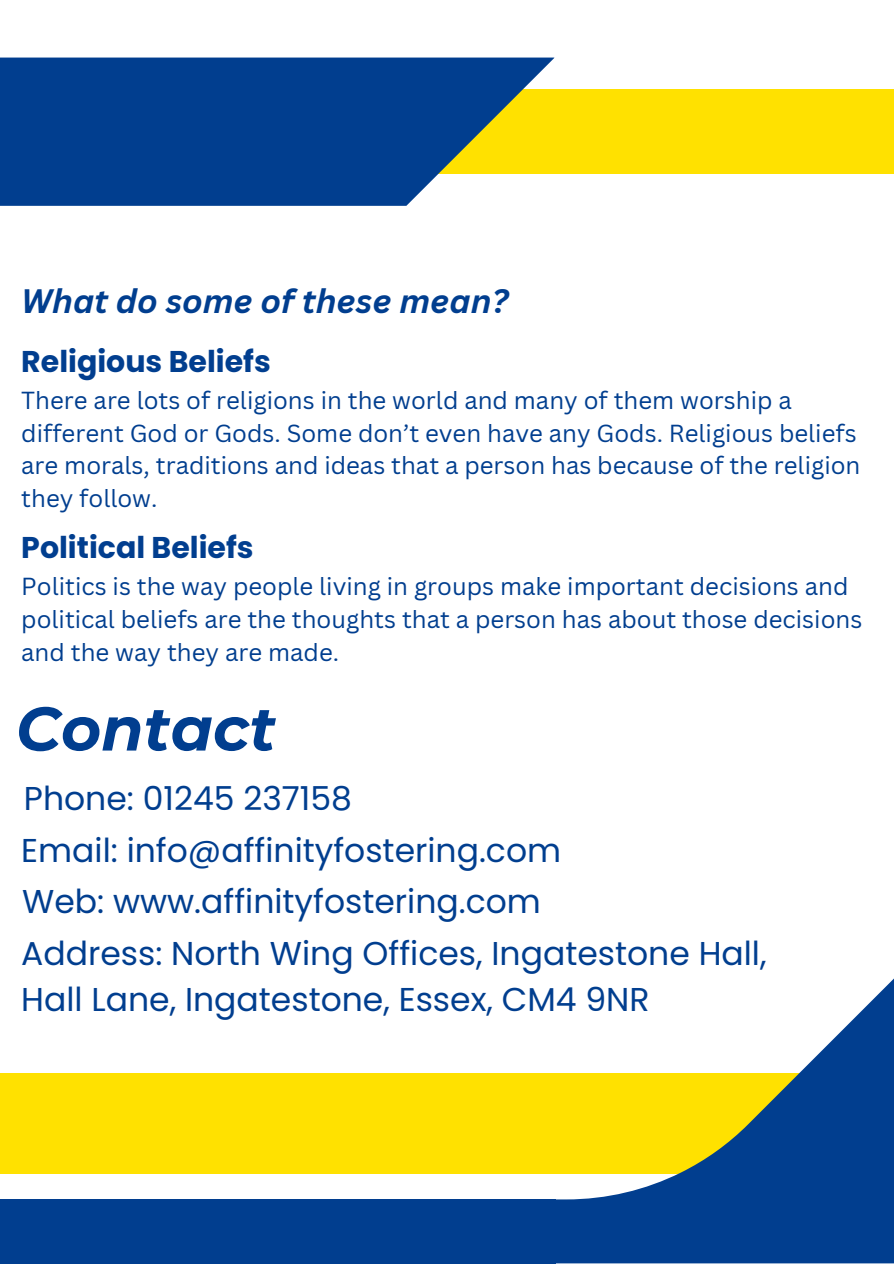
<style>
.page{position:relative;width:894px;height:1264px;background:#fff}
.page>*{position:absolute;margin:0;border:0;box-sizing:border-box;transform-origin:0 0}
.t1{font:italic 700 61.5px "Montserrat";color:#013e8f}
.t2{font:33px/46.2px "Poppins";color:#013e8f}
.t3{font:italic 700 33px "Canva Sans";color:#013e8f}
.t4{font:700 30px "Poppins";color:#013e8f}
.t5{font:24px/32.7px "Canva Sans";color:#013e8f}
</style>
<div class="page">
<div style="left:278px;top:89px;width:615px;height:85px;background:#ffe100"></div>
<svg style="left:0;top:58px;width:554px;height:148px;fill:#013e8f"></svg>
<div style="left:0;top:1073px;width:850px;height:100px;background:#ffe100"></div>
<svg style="left:357px;top:979px;width:536px;height:284px"></svg>
<div style="left:0;top:1199px;width:555px;height:64px;background:#013e8f"></div>
<p class="t3" style="left:21px;top:278px;width:488px">What do some of these mean?</p>
<h2 class="t4" style="left:21px;top:340px;width:251px">Religious Beliefs</h2>
<h2 class="t5" style="left:21px;top:383px;width:840px">There are lots of religions in the world and many of them worship a different God or Gods. Some don’t even have any Gods. Religious beliefs are morals, traditions and ideas that a person has because of the religion they follow.</h2>
<p class="t4" style="left:21px;top:526px;width:234px">Political Beliefs</p>
<h2 class="t5" style="left:21px;top:569px;width:842px">Politics is the way people living in groups make important decisions and political beliefs are the thoughts that a person has about those decisions and the way they are made.</h2>
<h3 class="t1" style="left:16px;top:691px;width:262px">Contact</h3>
<p class="t2" style="left:24px;top:775px;width:329px">Phone: 01245 237158</p>
<h1 class="t2" style="left:21px;top:827px;width:541px">Email: info@affinityfostering.com</h1>
<p class="t2" style="left:22px;top:878px;width:520px">Web: www.affinityfostering.com</p>
<h3 class="t2" style="left:21px;top:930px;width:746px">Address: North Wing Offices, Ingatestone Hall,<br>Hall Lane, Ingatestone, Essex, CM4 9NR</h3>
</div>
